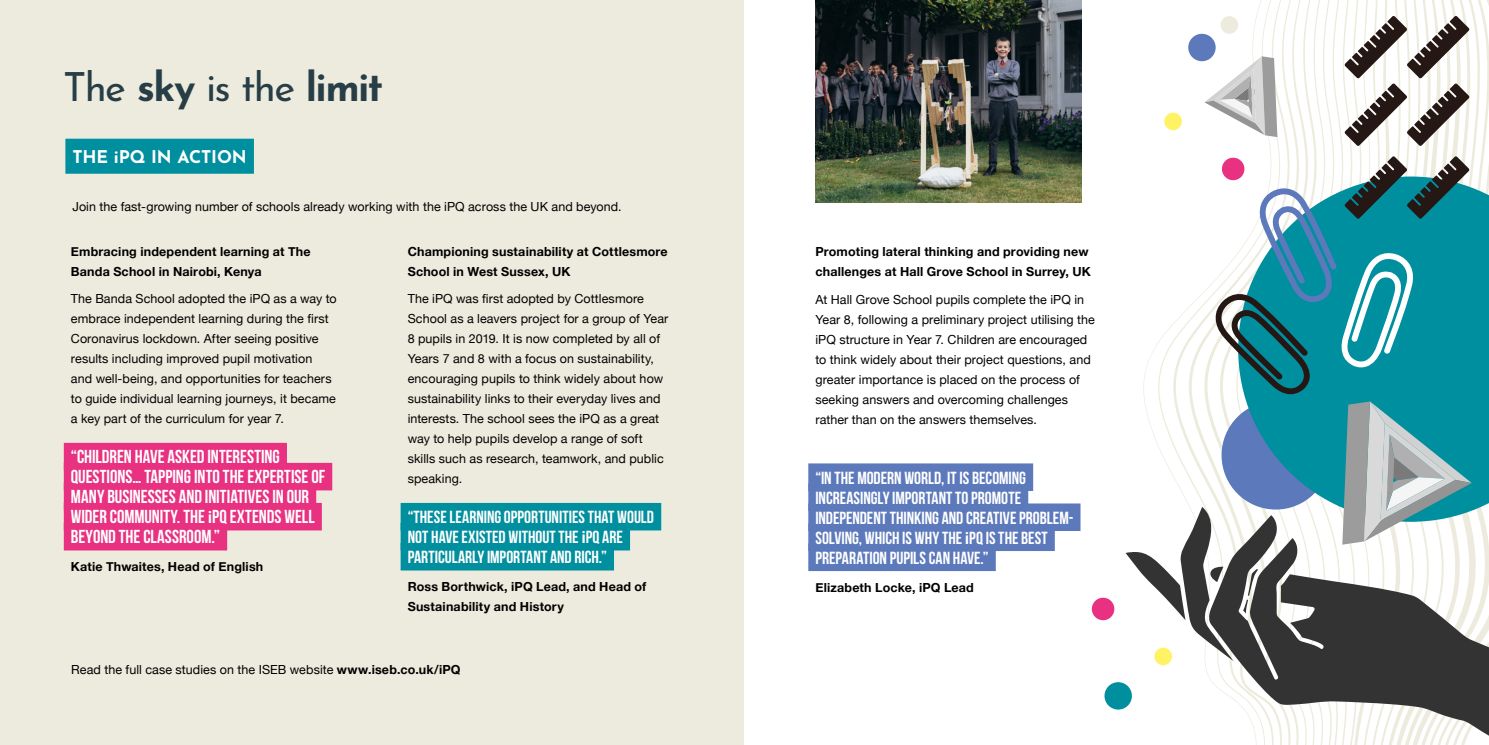
<style>
.page{position:relative;width:1489px;height:745px;background:#fff}
.page>*{position:absolute;margin:0;border:0;box-sizing:border-box;transform-origin:0 0}
.t1{font:40px "Josefin Sans";letter-spacing:-.045em;color:#273e47}
.t2{font:700 18.75px/20px "Bebas Neue";color:#fff}
.t3{font:700 17.5px/20px "Bebas Neue";color:#fff}
.t4{font:700 17.5px "Josefin Sans";letter-spacing:-.005em;color:#fff}
.t5{font:12.5px/20px "Helvetica Neue";letter-spacing:.005em;color:#000}
.t6{font:700 12.5px/20px "Helvetica Neue";letter-spacing:.015em;color:#000}
.s1{font-weight:700}
.s2{font-family:"Myriad Pro";font-weight:600;font-size:17.5px}
.s3{font-family:"Myriad Pro";font-weight:600}
</style>
<div class="page">
<div style="left:0;top:0;width:744px;height:744px;background:#edebdd"></div>
<div style="left:64px;top:442px;width:223px;height:28px;background:#e83181"></div>
<div style="left:64px;top:462px;width:268px;height:28px;background:#e83181"></div>
<div style="left:64px;top:482px;width:252px;height:28px;background:#e83181"></div>
<div style="left:64px;top:502px;width:258px;height:28px;background:#e83181"></div>
<div style="left:64px;top:522px;width:163px;height:28px;background:#e83181"></div>
<div style="left:400px;top:502px;width:261px;height:28px;background:#008f9e"></div>
<div style="left:400px;top:522px;width:230px;height:28px;background:#008f9e"></div>
<div style="left:400px;top:542px;width:214px;height:28px;background:#008f9e"></div>
<div style="left:808px;top:463px;width:225px;height:27px;background:#5c79bb"></div>
<div style="left:808px;top:483px;width:220px;height:27px;background:#5c79bb"></div>
<div style="left:808px;top:503px;width:272px;height:27px;background:#5c79bb"></div>
<div style="left:808px;top:523px;width:246px;height:27px;background:#5c79bb"></div>
<div style="left:808px;top:543px;width:187px;height:27px;background:#5c79bb"></div>
<div style="left:65px;top:139px;width:189px;height:35px;background:#008f9e"></div>
<img style="left:815px;top:0;width:266px;height:203px">
<svg style="left:1125px;top:0;width:363px;height:744px"></svg>
<div style="left:1188px;top:34px;width:27px;height:27px;background:#5c79bb;border-radius:50%"></div>
<div style="left:1221px;top:158px;width:23px;height:22px;background:#e83181;border-radius:50%"></div>
<div style="left:1164px;top:113px;width:17px;height:17px;background:#fff265;border-radius:50%"></div>
<div style="left:1104px;top:681px;width:27px;height:28px;background:#008f9e;border-radius:50%"></div>
<div style="left:1091px;top:597px;width:23px;height:22px;background:#e83181;border-radius:50%"></div>
<div style="left:1154px;top:647px;width:17px;height:17px;background:#fff265;border-radius:50%"></div>
<div style="left:1220px;top:16px;width:18px;height:18px;background:#edebdd;border-radius:50%"></div>
<h1 class="t1" style="left:63px;top:57px;width:321px">The <span class="s1">sky</span> is the <span class="s1">limit</span></h1>
<h3 class="t4" style="left:72px;top:144px;width:176px">THE iPQ IN ACTION</h3>
<p class="t5" style="left:72px;top:197px;width:550px">Join the fast-growing number of schools already working with the iPQ across the UK and beyond.</p>
<p class="t6" style="left:71px;top:241px;width:241px">Embracing independent learning at The<br>Banda School in Nairobi, Kenya</p>
<p class="t5" style="left:71px;top:289px;width:267px">The Banda School adopted the iPQ as a way to embrace independent learning during the first Coronavirus lockdown. After seeing positive results including improved pupil motivation and well-being, and opportunities for teachers to guide individual learning journeys, it became a key part of the curriculum for year 7.</p>
<h2 class="t2" style="left:71px;top:446px;width:256px">“CHILDREN HAVE ASKED INTERESTING QUESTIONS… TAPPING INTO THE EXPERTISE OF MANY BUSINESSES AND INITIATIVES IN OUR WIDER COMMUNITY. THE <span class="s2">i</span>PQ EXTENDS WELL BEYOND THE CLASSROOM.”</h2>
<p class="t6" style="left:71px;top:556px;width:194px">Katie Thwaites, Head of English</p>
<p class="t6" style="left:407px;top:241px;width:261px">Championing sustainability at Cottlesmore<br>School in West Sussex, UK</p>
<p class="t5" style="left:407px;top:289px;width:262px">The iPQ was first adopted by Cottlesmore School as a leavers project for a group of Year 8 pupils in 2019. It is now completed by all of Years 7 and 8 with a focus on sustainability, encouraging pupils to think widely about how sustainability links to their everyday lives and interests. The school sees the iPQ as a great way to help pupils develop a range of soft skills such as research, teamwork, and public speaking.</p>
<h3 class="t3" style="left:407px;top:506px;width:248px">“THESE LEARNING OPPORTUNITIES THAT WOULD<br>NOT HAVE EXISTED WITHOUT THE <span class="s3">i</span>PQ ARE<br>PARTICULARLY IMPORTANT AND RICH.”</h3>
<p class="t6" style="left:407px;top:576px;width:240px">Ross Borthwick, iPQ Lead, and Head of<br>Sustainability and History</p>
<p class="t5" style="left:71px;top:660px;width:391px">Read the full case studies on the ISEB website <span class="s1">www.iseb.co.uk/iPQ</span></p>
<p class="t6" style="left:815px;top:242px;width:277px">Promoting lateral thinking and providing new challenges at Hall Grove School in Surrey, UK</p>
<p class="t5" style="left:815px;top:290px;width:281px">At Hall Grove School pupils complete the iPQ in Year 8, following a preliminary project utilising the iPQ structure in Year 7. Children are encouraged to think widely about their project questions, and greater importance is placed on the process of seeking answers and overcoming challenges rather than on the answers themselves.</p>
<h3 class="t3" style="left:815px;top:467px;width:259px">“IN THE MODERN WORLD, IT IS BECOMING INCREASINGLY IMPORTANT TO PROMOTE INDEPENDENT THINKING AND CREATIVE PROBLEM-SOLVING, WHICH IS WHY THE <span class="s3">i</span>PQ IS THE BEST PREPARATION PUPILS CAN HAVE.”</h3>
<p class="t6" style="left:815px;top:577px;width:160px">Elizabeth Locke, iPQ Lead</p>
</div>
